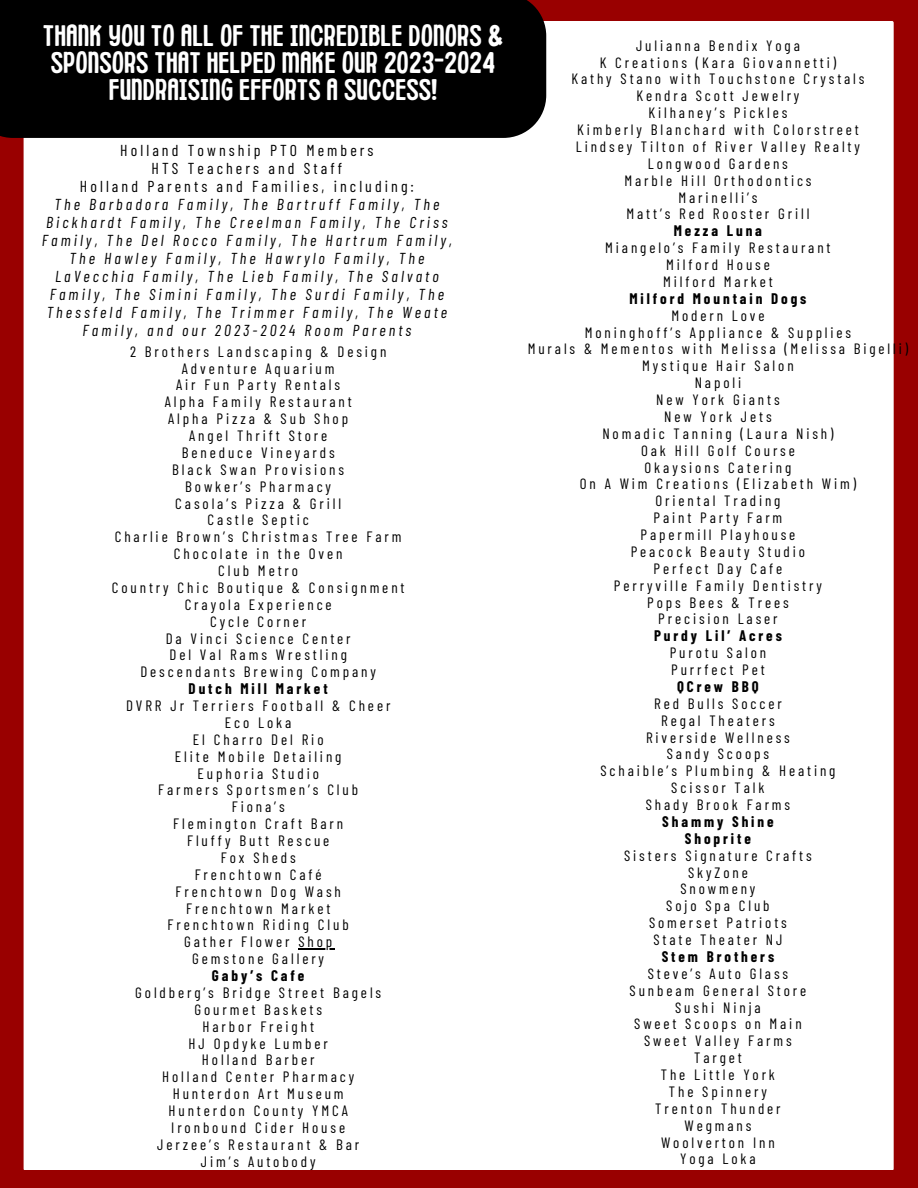
<style>
.page{position:relative;width:918px;height:1188px;background:#900}
.page>*{position:absolute;margin:0;border:0;box-sizing:border-box;transform-origin:0 0}
.t1{font:29.85px/27px "Childling";color:#fff;text-align:center}
.t2{font:italic 15.9px/18px "Barlow Condensed";letter-spacing:.195em;color:#000;text-align:center}
.t3{font:15.9px "Barlow Condensed";letter-spacing:.195em;color:#000}
.t4{font:15px/16.8px "Barlow Condensed";letter-spacing:.195em;color:#000}
.t5{font:700 15px "Barlow Condensed";letter-spacing:.195em;color:#000}
</style>
<div class="page">
<div style="left:24px;top:21px;width:870px;height:1148px;background:#fff;border-radius:2px"></div>
<div style="left:0;top:0;width:546px;height:138px;background:#000"></div>
<hr style="left:298px;top:948px;width:37px;height:2px;background:#000">
<h1 class="t1" style="left:43px;top:23px;width:462px">THANK YOU TO ALL OF THE INCREDIBLE DONORS &amp;<br>SPONSORS THAT HELPED MAKE OUR 2023-2024<br>FUNDRAISING EFFORTS A SUCCESS!</h1>
<p class="t3" style="left:120px;top:140px;width:255px">Holland Township PTO Members</p>
<p class="t3" style="left:152px;top:158px;width:192px">HTS Teachers and Staff</p>
<p class="t3" style="left:80px;top:176px;width:336px">Holland Parents and Families, including:</p>
<p class="t2" style="left:42px;top:195px;width:411px">The Barbadora Family, The Bartruff Family, The Bickhardt Family, The Creelman Family, The Criss Family, The Del Rocco Family, The Hartrum Family, The Hawley Family, The Hawrylo Family, The LaVecchia Family, The Lieb Family, The Salvato Family, The Simini Family, The Surdi Family, The Thessfeld Family, The Trimmer Family, The Weate Family, and our 2023-2024 Room Parents</p>
<p class="t4" style="left:130px;top:342px;width:258px">2 Brothers Landscaping &amp; Design</p>
<p class="t4" style="left:182px;top:359px;width:154px">Adventure Aquarium</p>
<p class="t4" style="left:176px;top:376px;width:165px">Air Fun Party Rentals</p>
<p class="t4" style="left:165px;top:393px;width:189px">Alpha Family Restaurant</p>
<p class="t4" style="left:168px;top:410px;width:181px">Alpha Pizza &amp; Sub Shop</p>
<p class="t4" style="left:189px;top:427px;width:140px">Angel Thrift Store</p>
<p class="t4" style="left:182px;top:443px;width:154px">Beneduce Vineyards</p>
<p class="t4" style="left:172px;top:460px;width:173px">Black Swan Provisions</p>
<p class="t4" style="left:185px;top:477px;width:147px">Bowker’s Pharmacy</p>
<p class="t4" style="left:175px;top:494px;width:167px">Casola’s Pizza &amp; Grill</p>
<p class="t4" style="left:208px;top:511px;width:103px">Castle Septic</p>
<p class="t4" style="left:115px;top:528px;width:288px">Charlie Brown’s Christmas Tree Farm</p>
<p class="t4" style="left:174px;top:545px;width:170px">Chocolate in the Oven</p>
<p class="t4" style="left:218px;top:562px;width:81px">Club Metro</p>
<p class="t4" style="left:112px;top:578px;width:294px">Country Chic Boutique &amp; Consignment</p>
<p class="t4" style="left:185px;top:595px;width:149px">Crayola Experience</p>
<p class="t4" style="left:210px;top:612px;width:98px">Cycle Corner</p>
<p class="t4" style="left:166px;top:629px;width:186px">Da Vinci Science Center</p>
<p class="t4" style="left:170px;top:646px;width:179px">Del Val Rams Wrestling</p>
<p class="t4" style="left:140px;top:663px;width:237px">Descendants Brewing Company</p>
<p class="t5" style="left:189px;top:679px;width:141px">Dutch Mill Market</p>
<p class="t4" style="left:126px;top:697px;width:266px">DVRR Jr Terriers Football &amp; Cheer</p>
<p class="t4" style="left:225px;top:713px;width:68px">Eco Loka</p>
<p class="t4" style="left:193px;top:730px;width:132px">El Charro Del Rio</p>
<p class="t4" style="left:175px;top:747px;width:168px">Elite Mobile Detailing</p>
<p class="t4" style="left:197px;top:764px;width:123px">Euphoria Studio</p>
<p class="t4" style="left:158px;top:781px;width:201px">Farmers Sportsmen’s Club</p>
<p class="t4" style="left:232px;top:798px;width:54px">Fiona’s</p>
<p class="t4" style="left:173px;top:815px;width:172px">Flemington Craft Barn</p>
<p class="t4" style="left:187px;top:832px;width:144px">Fluffy Butt Rescue</p>
<p class="t4" style="left:221px;top:848px;width:76px">Fox Sheds</p>
<p class="t4" style="left:195px;top:865px;width:129px">Frenchtown Café</p>
<p class="t4" style="left:176px;top:882px;width:167px">Frenchtown Dog Wash</p>
<p class="t4" style="left:186px;top:899px;width:146px">Frenchtown Market</p>
<p class="t4" style="left:168px;top:916px;width:183px">Frenchtown Riding Club</p>
<p class="t4" style="left:184px;top:933px;width:107px">Gather Flower</p>
<p class="t4" style="left:192px;top:933px;width:142px;text-indent:106px">Shop<br>Gemstone Gallery</p>
<p class="t5" style="left:212px;top:966px;width:94px">Gaby’s Cafe</p>
<p class="t4" style="left:135px;top:983px;width:248px">Goldberg’s Bridge Street Bagels</p>
<p class="t4" style="left:194px;top:1000px;width:129px">Gourmet Baskets</p>
<p class="t4" style="left:202px;top:1017px;width:113px">Harbor Freight</p>
<p class="t4" style="left:189px;top:1034px;width:141px">HJ Opdyke Lumber</p>
<p class="t4" style="left:202px;top:1051px;width:114px">Holland Barber</p>
<p class="t4" style="left:162px;top:1068px;width:194px">Holland Center Pharmacy</p>
<p class="t4" style="left:173px;top:1085px;width:172px">Hunterdon Art Museum</p>
<p class="t4" style="left:168px;top:1102px;width:181px">Hunterdon County YMCA</p>
<p class="t4" style="left:171px;top:1118px;width:176px">Ironbound Cider House</p>
<p class="t4" style="left:157px;top:1135px;width:204px">Jerzee’s Restaurant &amp; Bar</p>
<p class="t4" style="left:201px;top:1152px;width:116px">Jim’s Autobody</p>
<p class="t4" style="left:636px;top:36px;width:165px">Julianna Bendix Yoga</p>
<p class="t4" style="left:600px;top:53px;width:238px">K Creations (Kara Giovannetti)</p>
<p class="t4" style="left:571px;top:70px;width:295px">Kathy Stano with Touchstone Crystals</p>
<p class="t4" style="left:636px;top:87px;width:165px">Kendra Scott Jewelry</p>
<p class="t4" style="left:648px;top:104px;width:141px">Kilhaney’s Pickles</p>
<p class="t4" style="left:577px;top:121px;width:283px">Kimberly Blanchard with Colorstreet</p>
<p class="t4" style="left:576px;top:138px;width:286px">Lindsey Tilton of River Valley Realty</p>
<p class="t4" style="left:648px;top:154px;width:141px">Longwood Gardens</p>
<p class="t4" style="left:624px;top:171px;width:189px">Marble Hill Orthodontics</p>
<p class="t4" style="left:679px;top:188px;width:80px">Marinelli’s</p>
<p class="t4" style="left:626px;top:205px;width:184px">Matt’s Red Rooster Grill</p>
<p class="t5" style="left:674px;top:221px;width:90px">Mezza Luna</p>
<p class="t4" style="left:605px;top:239px;width:227px">Miangelo’s Family Restaurant</p>
<p class="t4" style="left:666px;top:256px;width:105px">Milford House</p>
<p class="t4" style="left:663px;top:273px;width:111px">Milford Market</p>
<p class="t5" style="left:629px;top:289px;width:178px">Milford Mountain Dogs</p>
<p class="t4" style="left:671px;top:306px;width:95px">Modern Love</p>
<p class="t4" style="left:585px;top:323px;width:268px">Moninghoff’s Appliance &amp; Supplies</p>
<p class="t4" style="left:528px;top:340px;width:382px">Murals &amp; Mementos with Melissa (Melissa Bigelli)</p>
<p class="t4" style="left:642px;top:357px;width:153px">Mystique Hair Salon</p>
<p class="t4" style="left:695px;top:374px;width:48px">Napoli</p>
<p class="t4" style="left:656px;top:391px;width:125px">New York Giants</p>
<p class="t4" style="left:664px;top:408px;width:109px">New York Jets</p>
<p class="t4" style="left:602px;top:424px;width:233px">Nomadic Tanning (Laura Nish)</p>
<p class="t4" style="left:641px;top:441px;width:155px">Oak Hill Golf Course</p>
<p class="t4" style="left:645px;top:458px;width:148px">Okaysions Catering</p>
<p class="t4" style="left:580px;top:475px;width:278px">On A Wim Creations (Elizabeth Wim)</p>
<p class="t4" style="left:655px;top:492px;width:127px">Oriental Trading</p>
<p class="t4" style="left:654px;top:509px;width:130px">Paint Party Farm</p>
<p class="t4" style="left:641px;top:526px;width:156px">Papermill Playhouse</p>
<p class="t4" style="left:631px;top:543px;width:176px">Peacock Beauty Studio</p>
<p class="t4" style="left:654px;top:559px;width:130px">Perfect Day Cafe</p>
<p class="t4" style="left:614px;top:576px;width:209px">Perryville Family Dentistry</p>
<p class="t4" style="left:647px;top:593px;width:143px">Pops Bees &amp; Trees</p>
<p class="t4" style="left:658px;top:610px;width:121px">Precision Laser</p>
<p class="t5" style="left:654px;top:626px;width:129px">Purdy Lil’ Acres</p>
<p class="t4" style="left:670px;top:644px;width:98px">Purotu Salon</p>
<p class="t4" style="left:671px;top:661px;width:95px">Purrfect Pet</p>
<p class="t5" style="left:677px;top:677px;width:83px">QCrew BBQ</p>
<p class="t4" style="left:654px;top:694px;width:129px">Red Bulls Soccer</p>
<p class="t4" style="left:661px;top:711px;width:115px">Regal Theaters</p>
<p class="t4" style="left:646px;top:728px;width:145px">Riverside Wellness</p>
<p class="t4" style="left:667px;top:745px;width:104px">Sandy Scoops</p>
<p class="t4" style="left:600px;top:762px;width:237px">Schaible’s Plumbing &amp; Heating</p>
<p class="t4" style="left:671px;top:779px;width:95px">Scissor Talk</p>
<p class="t4" style="left:646px;top:796px;width:146px">Shady Brook Farms</p>
<p class="t5" style="left:662px;top:812px;width:113px">Shammy Shine</p>
<p class="t5" style="left:685px;top:829px;width:67px">Shoprite</p>
<p class="t4" style="left:624px;top:846px;width:189px">Sisters Signature Crafts</p>
<p class="t4" style="left:688px;top:863px;width:61px">SkyZone</p>
<p class="t4" style="left:680px;top:880px;width:77px">Snowmeny</p>
<p class="t4" style="left:666px;top:897px;width:105px">Sojo Spa Club</p>
<p class="t4" style="left:649px;top:914px;width:139px">Somerset Patriots</p>
<p class="t4" style="left:653px;top:931px;width:131px">State Theater NJ</p>
<p class="t5" style="left:662px;top:947px;width:114px">Stem Brothers</p>
<p class="t4" style="left:648px;top:964px;width:142px">Steve’s Auto Glass</p>
<p class="t4" style="left:630px;top:981px;width:178px">Sunbeam General Store</p>
<p class="t4" style="left:675px;top:998px;width:87px">Sushi Ninja</p>
<p class="t4" style="left:634px;top:1015px;width:169px">Sweet Scoops on Main</p>
<p class="t4" style="left:644px;top:1032px;width:149px">Sweet Valley Farms</p>
<p class="t4" style="left:694px;top:1049px;width:49px">Target</p>
<p class="t4" style="left:661px;top:1066px;width:116px">The Little York</p>
<p class="t4" style="left:669px;top:1083px;width:100px">The Spinnery</p>
<p class="t4" style="left:655px;top:1099px;width:127px">Trenton Thunder</p>
<p class="t4" style="left:685px;top:1116px;width:68px">Wegmans</p>
<p class="t4" style="left:661px;top:1133px;width:115px">Woolverton Inn</p>
<p class="t4" style="left:680px;top:1150px;width:77px">Yoga Loka</p>
</div>
